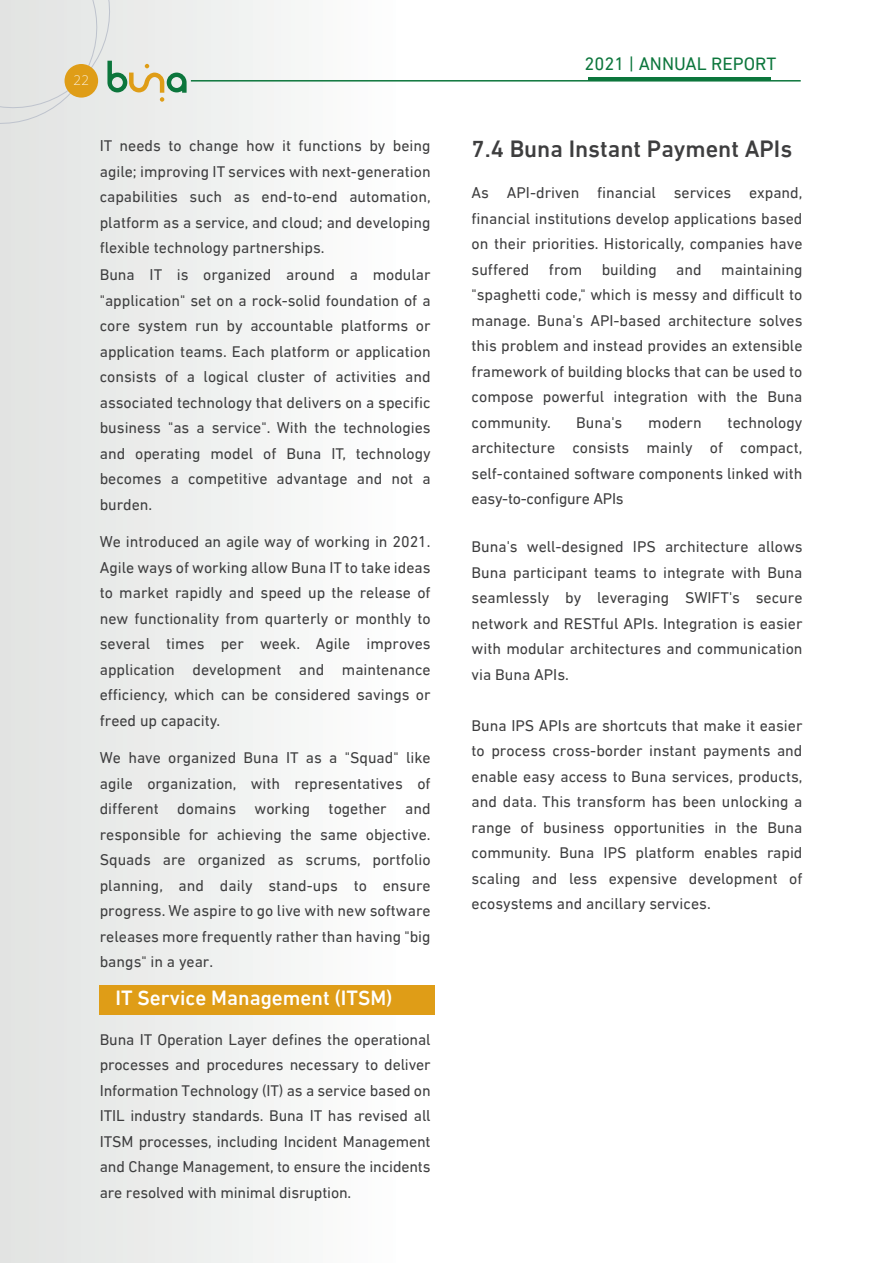
<style>
.page{position:relative;width:893px;height:1263px;background:#fff}
.page>*{position:absolute;margin:0;border:0;box-sizing:border-box;transform-origin:0 0}
.t1{font:500 24px "DIN Next LT Arabic";color:#3e3e3f}
.t2{font:500 21px "DIN Next LT Arabic";color:#fff}
.t3{font:18.45px "DIN Next LT Arabic";color:#0c763c}
.t4{font:15.9px/25.5px "DIN Next LT Arabic";color:#3e3e3f;text-align:justify}
.t5{font:200 13.5px "Noto Sans";color:#fff}
</style>
<div class="page">
<div style="left:0;top:0;width:893px;height:1263px;background:linear-gradient(to right,#e9eae9,#fff)"></div>
<hr style="left:191px;top:80px;width:610px;height:2px;background:#0c763c">
<hr style="left:588px;top:77px;width:183px;height:4px;background:#0c763c">
<svg style="left:0;top:0;width:187px;height:128px;background:#e1e1d8"></svg>
<div style="left:100px;top:985px;width:335px;height:29px;background:#df9d17"></div>
<p class="t5" style="left:74px;top:72px;width:17px">22</p>
<p class="t4" style="left:100px;top:133px;width:332px">IT needs to change how it functions by being agile; improving IT services with next-generation capabilities such as end-to-end automation, platform as a service, and cloud; and developing flexible technology partnerships.</p>
<p class="t4" style="left:100px;top:262px;width:332px">Buna IT is organized around a modular "application" set on a rock-solid foundation of a core system run by accountable platforms or application teams. Each platform or application consists of a logical cluster of activities and associated technology that delivers on a specific business "as a service". With the technologies and operating model of Buna IT, technology becomes a competitive advantage and not a burden.</p>
<p class="t4" style="left:100px;top:529px;width:332px">We introduced an agile way of working in 2021.<br>Agile ways of working allow Buna IT to take ideas to market rapidly and speed up the release of new functionality from quarterly or monthly to several times per week. Agile improves application development and maintenance efficiency, which can be considered savings or freed up capacity.</p>
<p class="t4" style="left:100px;top:745px;width:332px">We have organized Buna IT as a "Squad" like agile organization, with representatives of different domains working together and responsible for achieving the same objective.<br>Squads are organized as scrums, portfolio planning, and daily stand-ups to ensure progress. We aspire to go live with new software releases more frequently rather than having "big bangs" in a year.</p>
<h2 class="t2" style="left:116px;top:985px;width:278px">IT Service Management (ITSM)</h2>
<p class="t4" style="left:100px;top:1026px;width:332px">Buna IT Operation Layer defines the operational processes and procedures necessary to deliver Information Technology (IT) as a service based on ITIL industry standards. Buna IT has revised all ITSM processes, including Incident Management and Change Management, to ensure the incidents are resolved with minimal disruption.</p>
<p class="t3" style="left:584px;top:52px;width:194px">2021 | ANNUAL REPORT</p>
<h1 class="t1" style="left:472px;top:134px;width:322px">7.4 Buna Instant Payment APIs</h1>
<p class="t4" style="left:472px;top:180px;width:332px">As API-driven financial services expand, financial institutions develop applications based on their priorities. Historically, companies have suffered from building and maintaining "spaghetti code," which is messy and difficult to manage. Buna's API-based architecture solves this problem and instead provides an extensible framework of building blocks that can be used to compose powerful integration with the Buna community.</p>
<p class="t4" style="left:472px;top:410px;width:332px;text-indent:256px">technology architecture consists mainly of compact, self-contained software components linked with easy-to-configure APIs</p>
<p class="t4" style="left:472px;top:534px;width:332px">Buna's well-designed IPS architecture allows Buna participant teams to integrate with Buna seamlessly by leveraging SWIFT's secure network and RESTful APIs. Integration is easier with modular architectures and communication via Buna APIs.</p>
<p class="t4" style="left:472px;top:713px;width:332px">Buna IPS APIs are shortcuts that make it easier to process cross-border instant payments and enable easy access to Buna services, products, and data. This transform has been unlocking a range of business opportunities in the Buna community. Buna IPS platform enables rapid scaling and less expensive development of ecosystems and ancillary services.</p>
<p class="t4" style="left:576px;top:410px;width:48px">Buna's</p>
<p class="t4" style="left:648px;top:410px;width:55px">modern</p>
</div>
